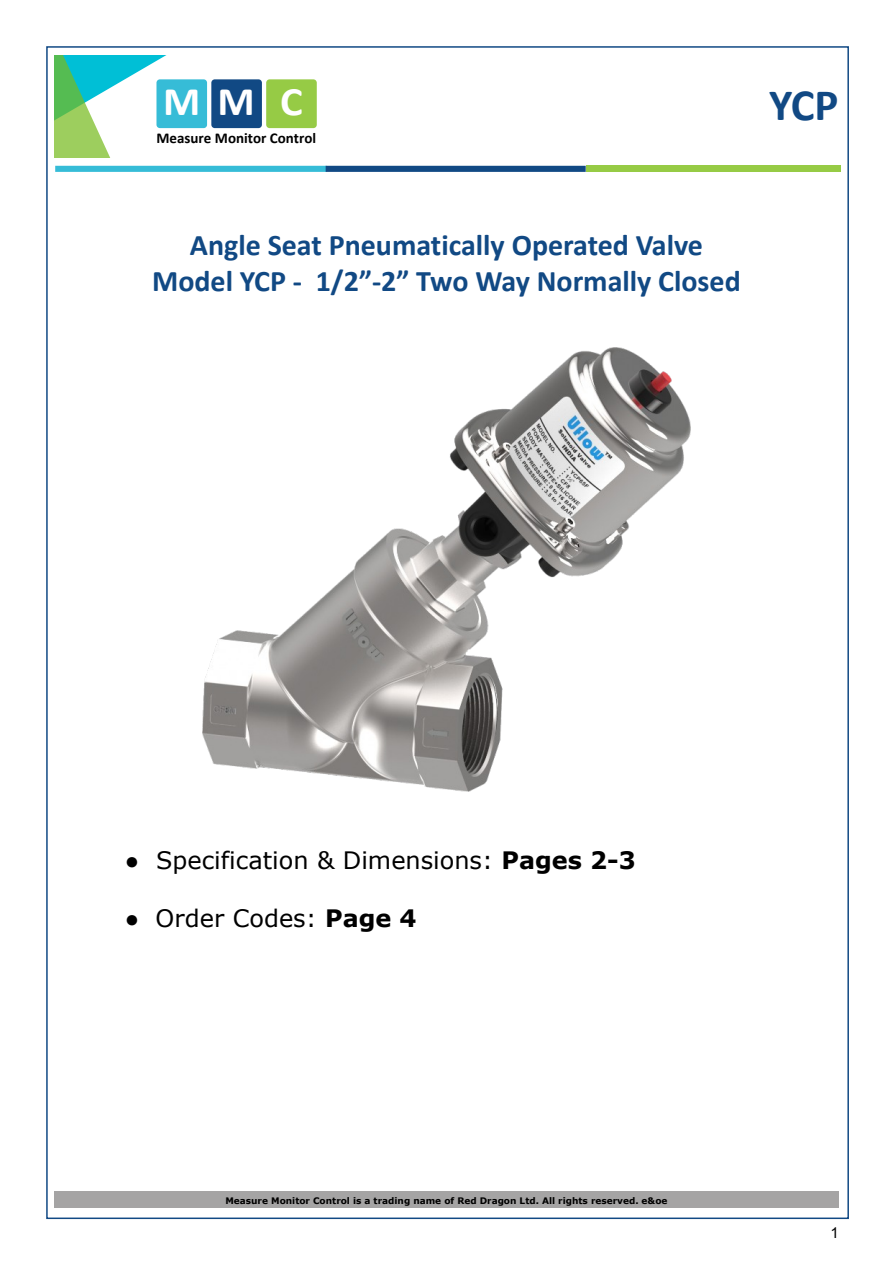
<style>
.page{position:relative;width:893px;height:1263px;background:#fff}
.page>*{position:absolute;margin:0;border:0;box-sizing:border-box;transform-origin:0 0}
.t1{font:700 45px "Calibri";color:#114984}
.t2{font:700 40.65px "Calibri";color:#fff;scale:1.05 1}
.t3{font:700 30px/36.6px "Calibri";color:#114984;text-align:center}
.t4{font:24px "Verdana";color:#000}
.t5{font:700 15px "Calibri";color:#000}
.t6{font:15px "Arial";color:#000}
.t7{font:700 9px "Verdana";color:#000}
.s1{font-family:"Times New Roman";font-weight:700}
.s2{font-weight:700}
</style>
<div class="page">
<div style="left:54px;top:1191px;width:785px;height:17px;background:#a5a4a4"></div>
<div style="left:55px;top:166px;width:272px;height:6px;background:#36bcd7"></div>
<div style="left:326px;top:166px;width:260px;height:6px;background:#114984"></div>
<div style="left:586px;top:166px;width:254px;height:6px;background:#96cb45"></div>
<div style="left:266px;top:79px;width:51px;height:49px;background:#96cb45;border-radius:3px"></div>
<svg style="left:54px;top:56px;width:245px;height:102px"></svg>
<img style="left:202px;top:348px;width:489px;height:444px">
<h2 class="t2" style="left:163px;top:85px;width:135px">MMC</h2>
<h3 class="t5" style="left:156px;top:132px;width:161px">Measure Monitor Control</h3>
<h1 class="t1" style="left:769px;top:86px;width:71px">YCP</h1>
<h3 class="t3" style="left:152px;top:229px;width:590px">Angle Seat Pneumatically Operated Valve<br>Model YCP - 1/2”-2” Two Way Normally Closed</h3>
<h3 class="t4" style="left:125px;top:850px;width:513px"><span class="s1">●</span> Specification &amp; Dimensions: <span class="s2">Pages 2-3</span></h3>
<h3 class="t4" style="left:125px;top:909px;width:293px"><span class="s1">●</span> Order Codes: <span class="s2">Page 4</span></h3>
<p class="t7" style="left:225px;top:1197px;width:444px">Measure Monitor Control is a trading name of Red Dragon Ltd. All rights reserved. e&amp;oe</p>
<h3 class="t6" style="left:831px;top:1227px;width:10px">1</h3>
</div>
